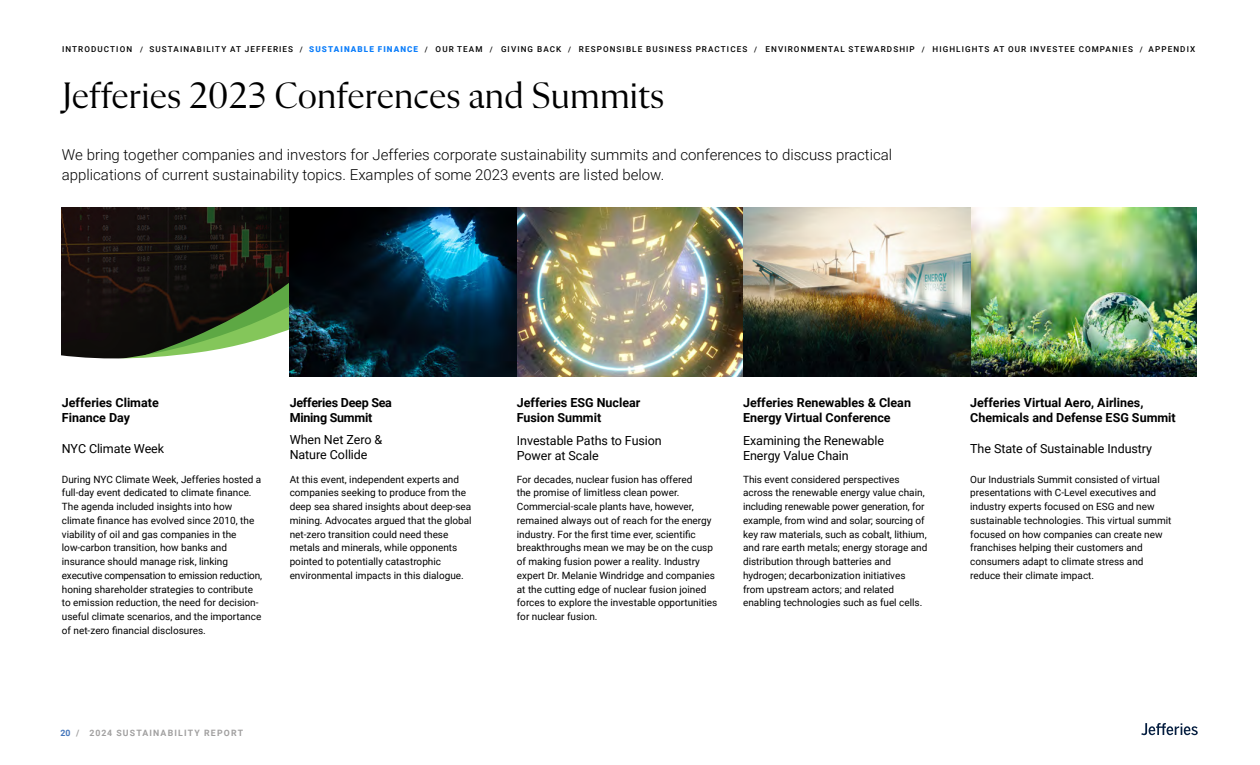
<style>
.page{position:relative;width:1260px;height:765px;background:#fff}
.page>*{position:absolute;margin:0;border:0;box-sizing:border-box;transform-origin:0 0}
.Body_-_text{font:37.5px "Flecha M";letter-spacing:.005em;color:#000}
.Body_-_text-2{font:300 15px/20px "Roboto";color:#000}
.Body_-_text-3{font:700 12.5px/15px "Roboto";color:#000}
.Body_-_text-4{font:12.5px/15px "Roboto";letter-spacing:-.005em;color:#000}
.Body_-_text-5{font:700 12.5px/15px "Roboto";letter-spacing:-.02em;color:#000}
.Body_-_text-6{font:10px/13.8px "Roboto";color:#000}
.t1{font:700 8.75px "Roboto";letter-spacing:.135em;color:#a1a0a0}
.t2{font:500 8.12px "Roboto";letter-spacing:.135em;color:#000}
.s1{font-weight:900;color:#0b7dfa}
.s2{color:#4576bb}
</style>
<div class="page">
<svg style="left:1141px;top:723px;width:57px;height:12px"></svg>
<img style="left:290px;top:208px;width:906px;height:168px">
<svg style="left:62px;top:208px;width:228px;height:168px;background:#404236"></svg>
<p class="t2" style="left:62px;top:43px;width:1135px">INTRODUCTION <sub>/</sub> SUSTAINABILITY AT JEFFERIES <sub>/</sub> <span class="s1">SUSTAINABLE FINANCE</span> <sub>/</sub> OUR TEAM <sub>/</sub> GIVING BACK <sub>/</sub> RESPONSIBLE BUSINESS PRACTICES <sub>/</sub> ENVIRONMENTAL STEWARDSHIP <sub>/</sub> HIGHLIGHTS AT OUR INVESTEE COMPANIES <sub>/</sub> APPENDIX</p>
<p class="Body_-_text" style="left:62px;top:75px;width:603px">Jefferies 2023 Conferences and Summits</p>
<p class="Body_-_text-2" style="left:62px;top:144px;width:832px">We bring together companies and investors for Jefferies corporate sustainability summits and conferences to discuss practical applications of current sustainability topics. Examples of some 2023 events are listed below.</p>
<p class="Body_-_text-3" style="left:62px;top:395px;width:98px">Jefferies Climate<br>Finance Day</p>
<p class="Body_-_text-4" style="left:62px;top:440px;width:104px">NYC Climate Week</p>
<p class="Body_-_text-5" style="left:290px;top:395px;width:104px">Jefferies Deep Sea<br>Mining Summit</p>
<p class="Body_-_text-4" style="left:290px;top:432px;width:94px">When Net Zero &amp;<br>Nature Collide</p>
<p class="Body_-_text-3" style="left:517px;top:395px;width:125px">Jefferies ESG Nuclear<br>Fusion Summit</p>
<p class="Body_-_text-4" style="left:517px;top:433px;width:147px">Investable Paths to Fusion<br>Power at Scale</p>
<p class="Body_-_text-3" style="left:743px;top:395px;width:169px">Jefferies Renewables &amp; Clean<br>Energy Virtual Conference</p>
<p class="Body_-_text-4" style="left:743px;top:433px;width:143px">Examining the Renewable<br>Energy Value Chain</p>
<p class="Body_-_text-3" style="left:970px;top:395px;width:207px">Jefferies Virtual Aero, Airlines,<br>Chemicals and Defense ESG Summit</p>
<p class="Body_-_text-4" style="left:970px;top:440px;width:183px">The State of Sustainable Industry</p>
<p class="Body_-_text-6" style="left:62px;top:472px;width:202px">During NYC Climate Week, Jefferies hosted a full-day event dedicated to climate finance.<br>The agenda included insights into how climate finance has evolved since 2010, the viability of oil and gas companies in the low-carbon transition, how banks and insurance should manage risk, linking executive compensation to emission reduction, honing shareholder strategies to contribute to emission reduction, the need for decision&shy;useful climate scenarios, and the importance of net-zero financial disclosures.</p>
<p class="Body_-_text-6" style="left:290px;top:472px;width:183px">At this event, independent experts and companies seeking to produce from the deep sea shared insights about deep-sea mining. Advocates argued that the global net-zero transition could need these metals and minerals, while opponents pointed to potentially catastrophic environmental impacts in this dialogue.</p>
<p class="Body_-_text-6" style="left:517px;top:472px;width:202px">For decades, nuclear fusion has offered<br>the promise of limitless clean power.<br>Commercial-scale plants have, however, remained always out of reach for the energy industry. For the first time ever, scientific breakthroughs mean we may be on the cusp of making fusion power a reality. Industry expert Dr. Melanie Windridge and companies at the cutting edge of nuclear fusion joined forces to explore the investable opportunities for nuclear fusion.</p>
<p class="Body_-_text-6" style="left:743px;top:472px;width:186px">This event considered perspectives across the renewable energy value chain, including renewable power generation, for example, from wind and solar; sourcing of key raw materials, such as cobalt, lithium, and rare earth metals; energy storage and distribution through batteries and hydrogen; decarbonization initiatives from upstream actors; and related enabling technologies such as fuel cells.</p>
<p class="Body_-_text-6" style="left:970px;top:472px;width:203px">Our Industrials Summit consisted of virtual presentations with C-Level executives and industry experts focused on ESG and new sustainable technologies. This virtual summit focused on how companies can create new franchises helping their customers and consumers adapt to climate stress and reduce their climate impact.</p>
<p class="t1" style="left:60px;top:727px;width:184px"><span class="s2">20</span> / 2024 SUSTAINABILITY REPORT</p>
</div>
